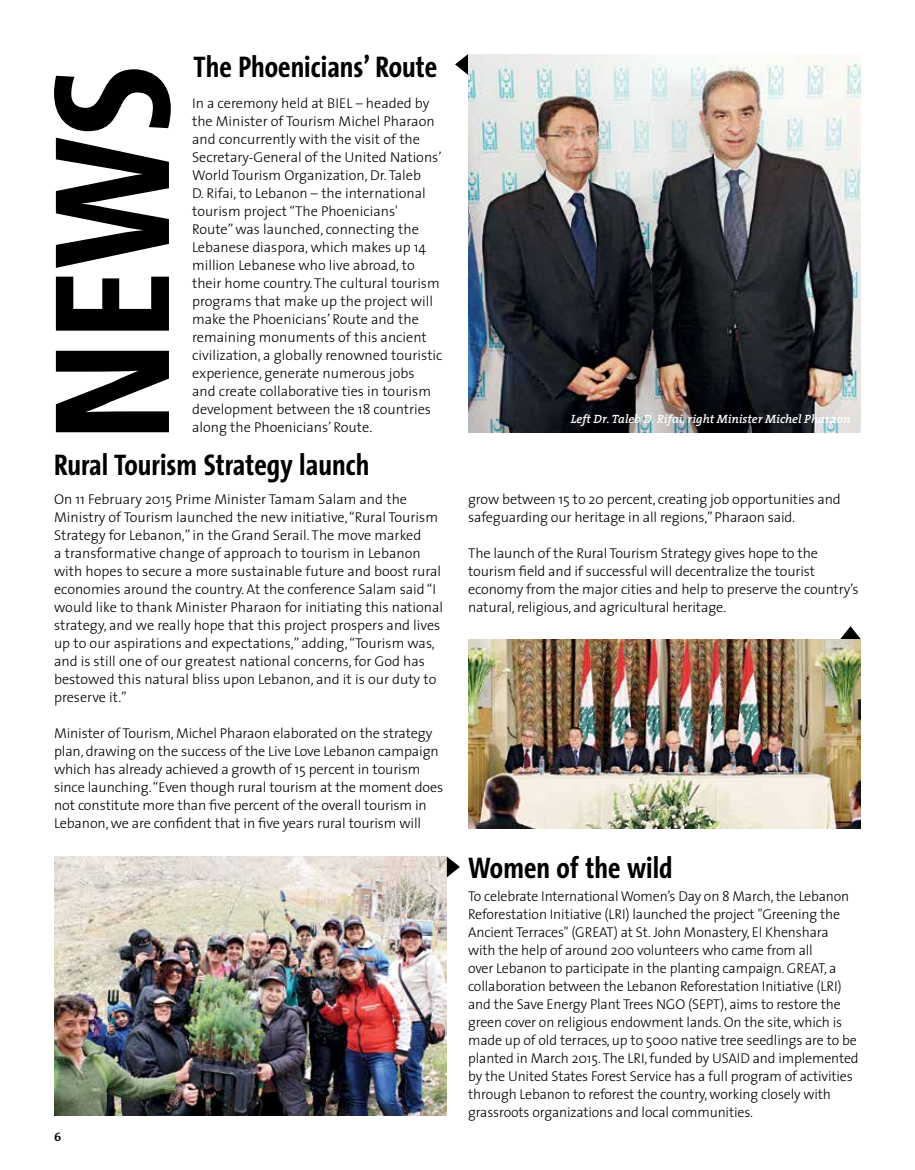
<style>
.page{position:relative;width:915px;height:1170px;background:#fff}
.page>*{position:absolute;margin:0;border:0;box-sizing:border-box;transform-origin:0 0}
.t1{font:700 30px "The Sans Condensed";color:#000}
.t2{font:300 14.25px/18px "The Sans";letter-spacing:-.01em;color:#000}
.t3{font:italic 600 12px "The Serif";color:#fff}
.t4{font:700 12px "The Antiqua B7";color:#000}
</style>
<div class="page">
<svg style="left:54px;top:69px;width:117px;height:363px"></svg>
<img style="left:54px;top:856px;width:392px;height:259px">
<svg style="left:840px;top:626px;width:20px;height:13px"></svg>
<svg style="left:455px;top:54px;width:13px;height:21px"></svg>
<svg style="left:446px;top:856px;width:14px;height:21px"></svg>
<img style="left:468px;top:639px;width:392px;height:189px">
<img style="left:468px;top:54px;width:392px;height:378px">
<h1 class="t1" style="left:193px;top:41px;width:245px">The Phoenicians’ Route</h1>
<p class="t2" style="left:192px;top:94px;width:252px">In a ceremony held at BIEL – headed by the Minister of Tourism Michel Pharaon and concurrently with the visit of the Secretary-General of the United Nations’ World Tourism Organization, Dr. Taleb<br>D. Rifai, to Lebanon – the international tourism project “The Phoenicians' Route” was launched, connecting the Lebanese diaspora, which makes up 14 million Lebanese who live abroad, to their home country. The cultural tourism programs that make up the project will make the Phoenicians’ Route and the remaining monuments of this ancient civilization, a globally renowned touristic experience, generate numerous jobs<br>and create collaborative ties in tourism development between the 18 countries along the Phoenicians’ Route.</p>
<h1 class="t1" style="left:54px;top:439px;width:317px">Rural Tourism Strategy launch</h1>
<p class="t2" style="left:54px;top:490px;width:390px">On 11 February 2015 Prime Minister Tamam Salam and the Ministry of Tourism launched the new initiative, “Rural Tourism Strategy for Lebanon,” in the Grand Serail. The move marked<br>a transformative change of approach to tourism in Lebanon with hopes to secure a more sustainable future and boost rural economies around the country. At the conference Salam said “I would like to thank Minister Pharaon for initiating this national strategy, and we really hope that this project prospers and lives up to our aspirations and expectations,” adding, “Tourism was, and is still one of our greatest national concerns, for God has bestowed this natural bliss upon Lebanon, and it is our duty to preserve it.”</p>
<p class="t2" style="left:54px;top:724px;width:390px">Minister of Tourism, Michel Pharaon elaborated on the strategy plan, drawing on the success of the Live Love Lebanon campaign which has already achieved a growth of 15 percent in tourism since launching. “Even though rural tourism at the moment does not constitute more than five percent of the overall tourism in Lebanon, we are confident that in five years rural tourism will</p>
<p class="t4" style="left:54px;top:1130px;width:9px">6</p>
<p class="t3" style="left:570px;top:408px;width:281px">Left Dr. Taleb D. Rifai, right Minister Michel Pharaon</p>
<p class="t2" style="left:468px;top:490px;width:374px">grow between 15 to 20 percent, creating job opportunities and safeguarding our heritage in all regions,” Pharaon said.</p>
<p class="t2" style="left:468px;top:544px;width:392px">The launch of the Rural Tourism Strategy gives hope to the tourism field and if successful will decentralize the tourist economy from the major cities and help to preserve the country’s natural, religious, and agricultural heritage.</p>
<h1 class="t1" style="left:468px;top:842px;width:206px">Women of the wild</h1>
<p class="t2" style="left:468px;top:886px;width:392px">To celebrate International Women’s Day on 8 March, the Lebanon Reforestation Initiative (LRI) launched the project "Greening the Ancient Terraces" (GREAT) at St. John Monastery, El Khenshara with the help of around 200 volunteers who came from all<br>over Lebanon to participate in the planting campaign. GREAT, a collaboration between the Lebanon Reforestation Initiative (LRI) and the Save Energy Plant Trees NGO (SEPT), aims to restore the green cover on religious endowment lands. On the site, which is made up of old terraces, up to 5000 native tree seedlings are to be planted in March 2015. The LRI, funded by USAID and implemented by the United States Forest Service has a full program of activities through Lebanon to reforest the country, working closely with grassroots organizations and local communities.</p>
</div>
